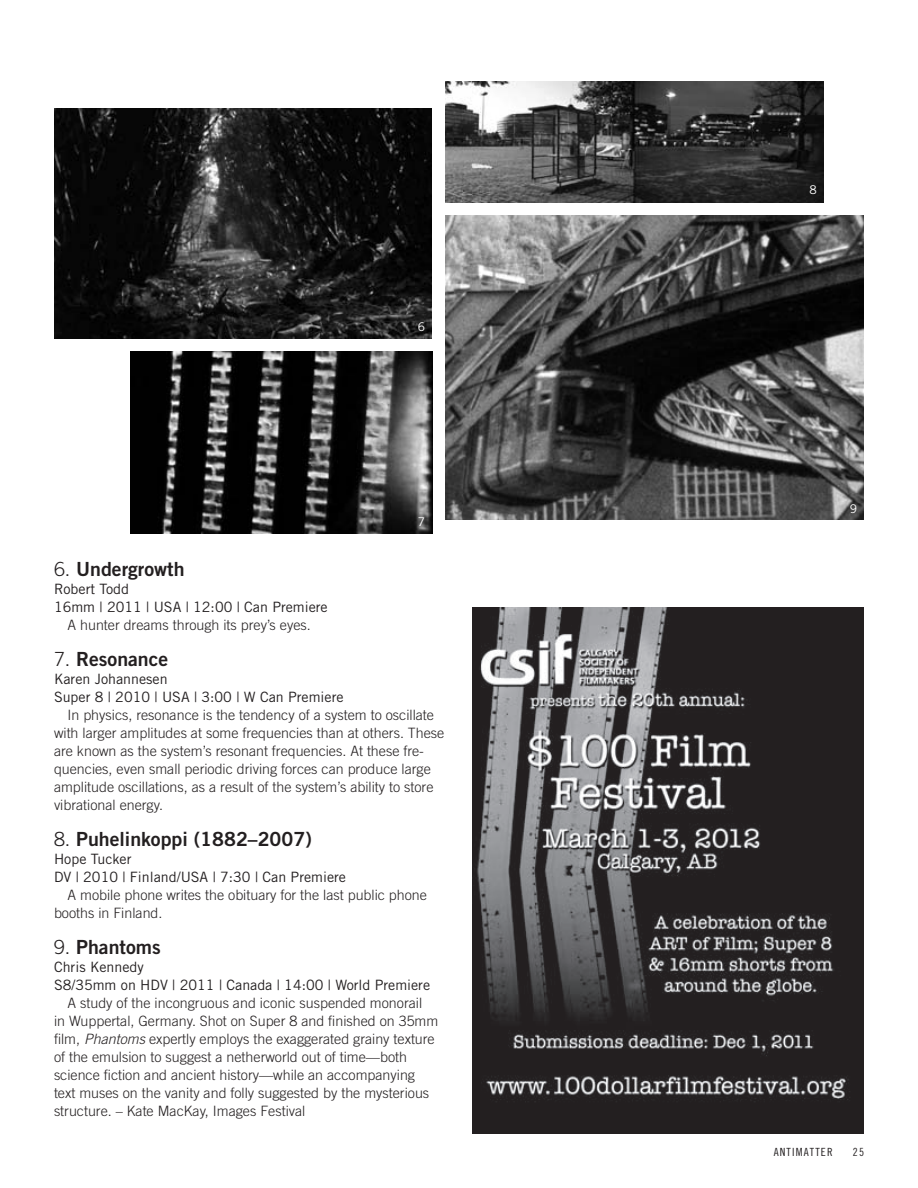
<style>
.page{position:relative;width:918px;height:1188px;background:#fff}
.page>*{position:absolute;margin:0;border:0;box-sizing:border-box;transform-origin:0 0}
.t1{font:19.5px "Trade Gothic Bold Two";color:#231f20}
.t2{font:300 14.25px/18px "Trade Gothic";color:#231f20}
.t3{font:14.25px/18px "Trade Gothic";color:#231f20}
.t4{font:12px "Trade Gothic";color:#fff}
.t5{font:11.25px "Trade Gothic Cond Eighteen";letter-spacing:.1em;color:#231f20}
.s1{font-family:"Trade Gothic";font-weight:300}
.s2{font-style:italic}
</style>
<div class="page">
<img style="left:54px;top:109px;width:378px;height:229px">
<img style="left:130px;top:352px;width:302px;height:182px">
<img style="left:446px;top:81px;width:377px;height:121px">
<img style="left:446px;top:216px;width:418px;height:304px">
<img style="left:472px;top:608px;width:392px;height:526px">
<p class="t4" style="left:418px;top:322px;width:9px">6</p>
<p class="t4" style="left:418px;top:517px;width:9px">7</p>
<h1 class="t1" style="left:54px;top:562px;width:132px"><span class="s1">6.</span> Undergrowth</h1>
<p class="t3" style="left:54px;top:581px;width:275px">Robert Todd<br>16mm | 2011 | USA | 12:00 | Can Premiere</p>
<p class="t2" style="left:68px;top:617px;width:245px">A hunter dreams through its prey’s eyes.</p>
<h1 class="t1" style="left:54px;top:652px;width:116px"><span class="s1">7.</span> Resonance</h1>
<p class="t3" style="left:54px;top:671px;width:291px">Karen Johannesen<br>Super 8 | 2010 | USA | 3:00 | W Can Premiere</p>
<p class="t2" style="left:54px;top:707px;width:392px;text-indent:14px">In physics, resonance is the tendency of a system to oscillate with larger amplitudes at some frequencies than at others. These are known as the system’s resonant frequencies. At these fre&shy;quencies, even small periodic driving forces can produce large amplitude oscillations, as a result of the system’s ability to store vibrational energy.</p>
<h1 class="t1" style="left:54px;top:832px;width:259px"><span class="s1">8.</span> Puhelinkoppi (1882–2007)</h1>
<p class="t3" style="left:54px;top:851px;width:294px">Hope Tucker<br>DV | 2010 | Finland/USA | 7:30 | Can Premiere</p>
<p class="t2" style="left:54px;top:887px;width:374px;text-indent:14px">A mobile phone writes the obituary for the last public phone booths in Finland.</p>
<h1 class="t1" style="left:54px;top:940px;width:108px"><span class="s1">9.</span> Phantoms</h1>
<p class="t3" style="left:54px;top:959px;width:378px">Chris Kennedy<br>S8/35mm on HDV | 2011 | Canada | 14:00 | World Premiere</p>
<p class="t2" style="left:54px;top:995px;width:386px;text-indent:14px">A study of the incongruous and iconic suspended monorail<br>in Wuppertal, Germany. Shot on Super 8 and finished on 35mm film, <span class="s2">Phantoms</span> expertly employs the exaggerated grainy texture of the emulsion to suggest a netherworld out of time—both science fiction and ancient history—while an accompanying text muses on the vanity and folly suggested by the mysterious structure. – Kate MacKay, Images Festival</p>
<p class="t4" style="left:809px;top:186px;width:9px">8</p>
<p class="t4" style="left:850px;top:504px;width:9px">9</p>
<p class="t5" style="left:774px;top:1148px;width:60px">ANTIMATTER</p>
<p class="t5" style="left:853px;top:1148px;width:13px">25</p>
</div>
